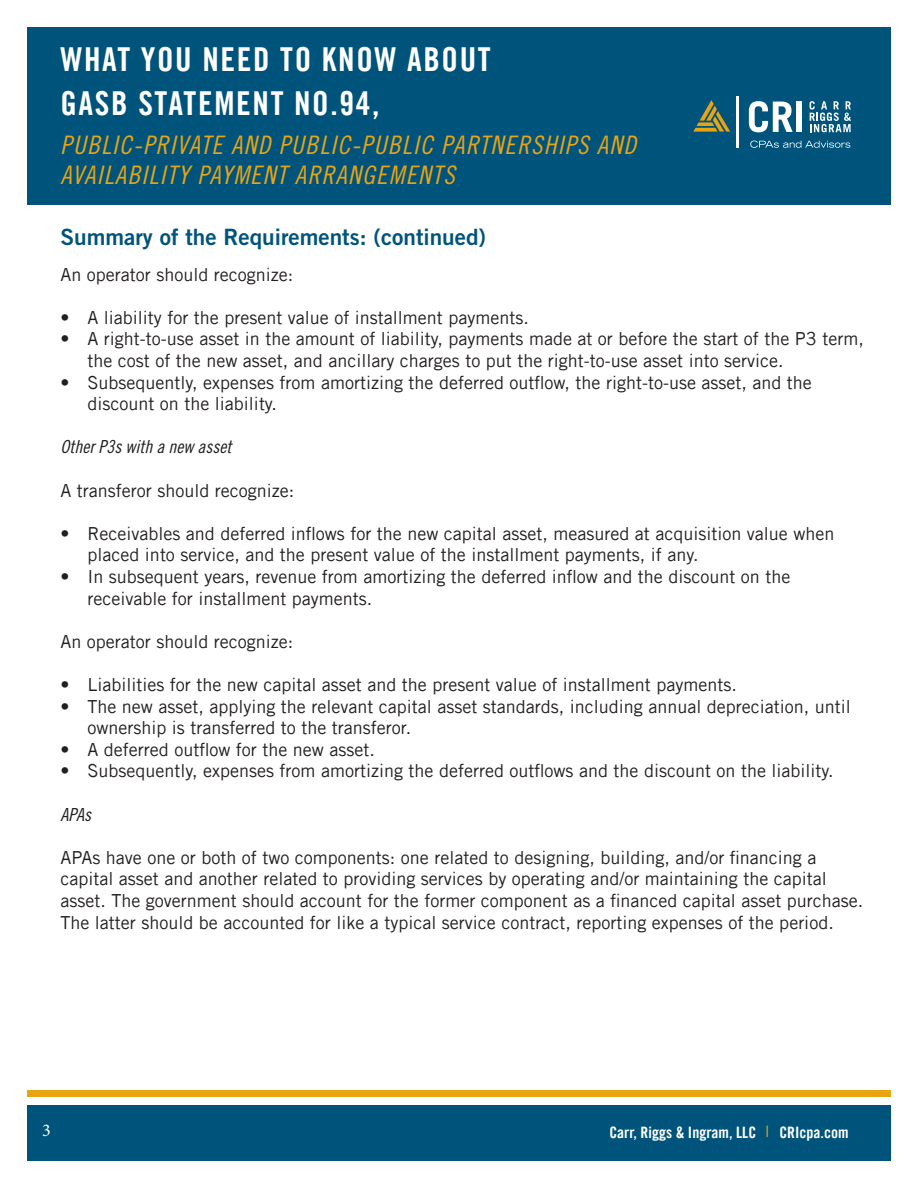
<style>
.page{position:relative;width:918px;height:1188px;background:#fff}
.page>*{position:absolute;margin:0;border:0;box-sizing:border-box;transform-origin:0 0}
.t1{font:33px "Trade Gothic LT Std Bd Cn 20";letter-spacing:.05em;color:#fff}
.t2{font:25.5px/30px "Trade Gothic LT Std Cn 18 Obl";letter-spacing:.05em;color:#e9a414}
.t3{font:22.5px "Trade Gothic LT Std Bd 2";color:#00547b}
.t4{font:18px/21.6px "Trade Gothic LT Std";color:#231f20}
.t5{font:18px "Trade Gothic LT Std Cn 18 Obl";color:#231f20}
.t6{font:18px "Minion Pro";color:#fff}
.t7{font:15.75px "Trade Gothic LT Std Bd Cn 20";color:#fff}
.s1{font-family:"Trade Gothic LT Std";color:#e9a414}
</style>
<div class="page">
<div style="left:27px;top:27px;width:864px;height:177px;background:#00547b"></div>
<svg style="left:810px;top:101px;width:41px;height:31px"></svg>
<svg style="left:693px;top:100px;width:37px;height:32px"></svg>
<svg style="left:749px;top:101px;width:44px;height:31px"></svg>
<div style="left:797px;top:102px;width:5px;height:30px;background:#fff"></div>
<hr style="left:737px;top:96px;width:2px;height:52px;background:#fff">
<svg style="left:750px;top:141px;width:100px;height:7px"></svg>
<div style="left:27px;top:1105px;width:864px;height:56px;background:#00547b"></div>
<div style="left:27px;top:1090px;width:864px;height:7px;background:#e9a414"></div>
<p class="t1" style="left:60px;top:40px;width:432px">WHAT YOU NEED TO KNOW ABOUT</p>
<p class="t1" style="left:60px;top:83px;width:320px">GASB STATEMENT NO.94,</p>
<p class="t2" style="left:60px;top:130px;width:577px">PUBLIC-PRIVATE AND PUBLIC-PUBLIC PARTNERSHIPS AND<br>AVAILABILITY PAYMENT ARRANGEMENTS</p>
<p class="t3" style="left:60px;top:223px;width:427px">Summary of the Requirements: (continued)</p>
<p class="t4" style="left:60px;top:263px;width:234px">An operator should recognize:</p>
<p class="t4" style="left:60px;top:306px;width:470px">• A liability for the present value of installment payments.</p>
<p class="t4" style="left:87px;top:328px;width:778px;text-indent:-27px">• A right-to-use asset in the amount of liability, payments made at or before the start of the P3 term, the cost of the new asset, and ancillary charges to put the right-to-use asset into service.</p>
<p class="t4" style="left:87px;top:371px;width:726px;text-indent:-27px">• Subsequently, expenses from amortizing the deferred outflow, the right-to-use asset, and the discount on the liability.</p>
<p class="t5" style="left:60px;top:436px;width:172px">Other P3s with a new asset</p>
<p class="t4" style="left:60px;top:479px;width:235px">A transferor should recognize:</p>
<p class="t4" style="left:87px;top:522px;width:748px;text-indent:-27px">• Receivables and deferred inflows for the new capital asset, measured at acquisition value when placed into service, and the present value of the installment payments, if any.</p>
<p class="t4" style="left:87px;top:565px;width:704px;text-indent:-27px">• In subsequent years, revenue from amortizing the deferred inflow and the discount on the receivable for installment payments.</p>
<p class="t4" style="left:60px;top:630px;width:234px">An operator should recognize:</p>
<p class="t4" style="left:60px;top:673px;width:678px">• Liabilities for the new capital asset and the present value of installment payments.</p>
<p class="t4" style="left:87px;top:695px;width:765px;text-indent:-27px">• The new asset, applying the relevant capital asset standards, including annual depreciation, until ownership is transferred to the transferor.</p>
<p class="t4" style="left:60px;top:738px;width:316px">• A deferred outflow for the new asset.</p>
<p class="t4" style="left:60px;top:760px;width:775px">• Subsequently, expenses from amortizing the deferred outflows and the discount on the liability.</p>
<p class="t5" style="left:60px;top:803px;width:32px">APAs</p>
<p class="t4" style="left:60px;top:846px;width:804px">APAs have one or both of two components: one related to designing, building, and/or financing a capital asset and another related to providing services by operating and/or maintaining the capital asset. The government should account for the former component as a financed capital asset purchase.<br>The latter should be accounted for like a typical service contract, reporting expenses of the period.</p>
<p class="t6" style="left:42px;top:1118px;width:10px">3</p>
<p class="t7" style="left:609px;top:1122px;width:241px">Carr, Riggs &amp; Ingram, LLC <span class="s1">l</span> CRIcpa.com</p>
</div>
